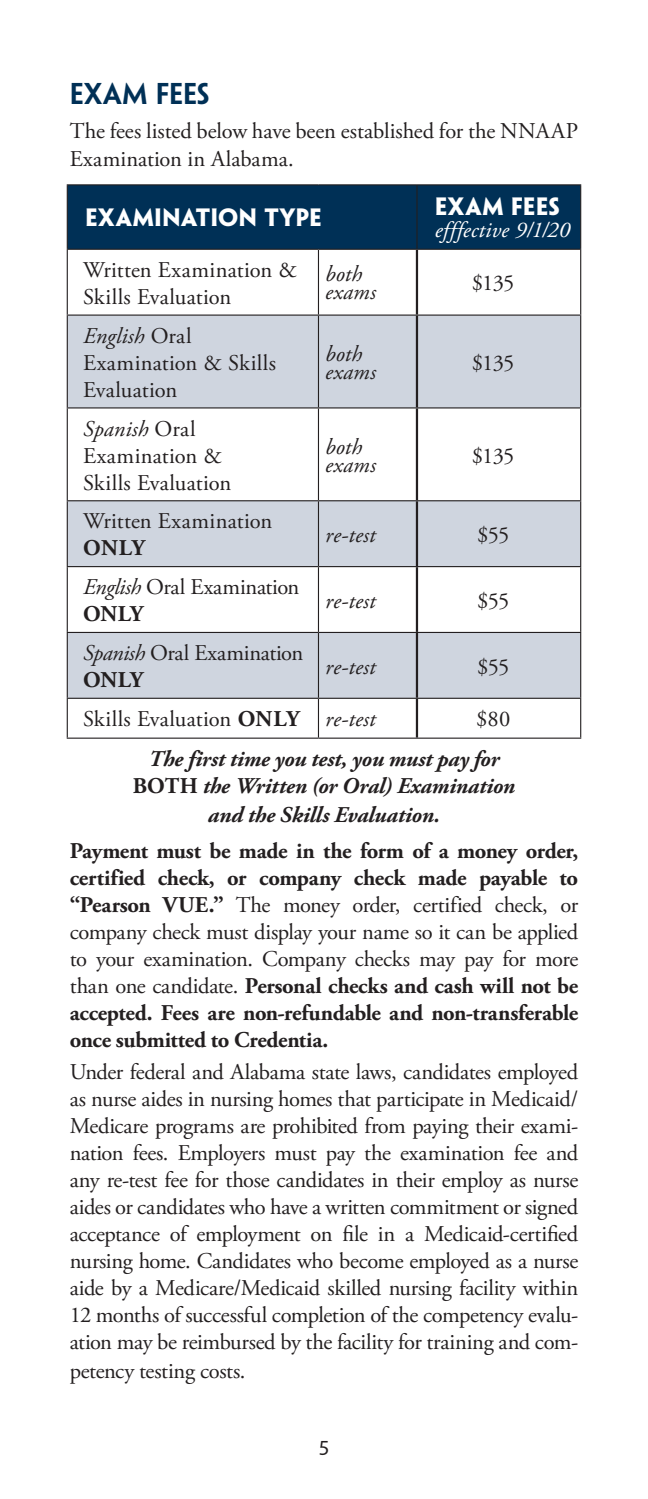
<style>
.page{position:relative;width:648px;height:1499px;background:#fff}
.page>*{position:absolute;margin:0;border:0;box-sizing:border-box;transform-origin:0 0}
.A-Head{font:600 27px "Penumbra Sans Std";color:#003056}
.Text{font:22.5px/27px "Adobe Garamond Pro";letter-spacing:-.01em;color:#231f20}
.Text-2{font:700 22.5px/27px "Adobe Garamond Pro";letter-spacing:-.015em;color:#231f20;text-align:justify}
.exam_fee_list{font:22.5px/27px "Adobe Garamond Pro";color:#231f20}
.Text-3{font:italic 700 22.5px/27px "Adobe Garamond Pro";letter-spacing:-.01em;color:#231f20;text-align:center}
.exam_fee_list-2{font:italic 22.5px/18px "Adobe Garamond Pro";letter-spacing:.01em;color:#231f20}
.exam_fee_list-3{font:italic 22.5px/22.5px "Adobe Garamond Pro";letter-spacing:.01em;color:#fff}
.exam_fee_list-4{font:700 22.5px "Penumbra Flare Std";letter-spacing:.01em;color:#fff}
.t1{font:18px "Penumbra Sans Std";color:#231f20}
.s1{font-family:"Penumbra Flare Std";font-weight:700;font-style:normal}
.s2{font-style:italic}
.s3{font-weight:700}
.s4{font-style:normal}
.s5{font-weight:400}
</style>
<div class="page">
<div style="left:68px;top:185px;width:512px;height:64px;background:#003056"></div>
<svg style="left:68px;top:316px;width:512px;height:381px;fill:#cfd5df"></svg>
<hr style="left:67px;top:184px;width:251px;height:1px;background:#231f20">
<hr style="left:67px;top:185px;width:1px;height:64px;background:#231f20">
<hr style="left:318px;top:184px;width:99px;height:1px;background:#231f20">
<hr style="left:417px;top:184px;width:164px;height:1px;background:#231f20">
<hr style="left:416px;top:185px;width:2px;height:64px;background:#231f20">
<hr style="left:580px;top:185px;width:1px;height:64px;background:#231f20">
<hr style="left:67px;top:249px;width:251px;height:1px;background:#231f20">
<hr style="left:67px;top:250px;width:1px;height:64px;background:#231f20">
<hr style="left:318px;top:249px;width:99px;height:1px;background:#231f20">
<hr style="left:318px;top:250px;width:1px;height:64px;background:#231f20">
<hr style="left:417px;top:249px;width:164px;height:1px;background:#231f20">
<hr style="left:580px;top:250px;width:1px;height:64px;background:#231f20">
<hr style="left:67px;top:314px;width:251px;height:2px;background:#231f20">
<hr style="left:67px;top:316px;width:1px;height:91px;background:#231f20">
<hr style="left:318px;top:314px;width:99px;height:2px;background:#231f20">
<hr style="left:318px;top:316px;width:1px;height:91px;background:#231f20">
<hr style="left:417px;top:314px;width:164px;height:2px;background:#231f20">
<hr style="left:580px;top:316px;width:1px;height:91px;background:#231f20">
<hr style="left:67px;top:407px;width:251px;height:1px;background:#231f20">
<hr style="left:67px;top:408px;width:1px;height:92px;background:#231f20">
<hr style="left:318px;top:407px;width:99px;height:1px;background:#231f20">
<hr style="left:318px;top:408px;width:1px;height:92px;background:#231f20">
<hr style="left:417px;top:407px;width:164px;height:1px;background:#231f20">
<hr style="left:580px;top:408px;width:1px;height:92px;background:#231f20">
<hr style="left:67px;top:500px;width:251px;height:1px;background:#231f20">
<hr style="left:67px;top:501px;width:1px;height:65px;background:#231f20">
<hr style="left:318px;top:500px;width:99px;height:1px;background:#231f20">
<hr style="left:318px;top:501px;width:1px;height:65px;background:#231f20">
<hr style="left:417px;top:500px;width:164px;height:1px;background:#231f20">
<hr style="left:580px;top:501px;width:1px;height:65px;background:#231f20">
<hr style="left:67px;top:566px;width:251px;height:1px;background:#231f20">
<hr style="left:67px;top:567px;width:1px;height:65px;background:#231f20">
<hr style="left:318px;top:566px;width:99px;height:1px;background:#231f20">
<hr style="left:318px;top:567px;width:1px;height:65px;background:#231f20">
<hr style="left:417px;top:566px;width:164px;height:1px;background:#231f20">
<hr style="left:580px;top:567px;width:1px;height:65px;background:#231f20">
<hr style="left:67px;top:632px;width:251px;height:1px;background:#231f20">
<hr style="left:67px;top:633px;width:1px;height:64px;background:#231f20">
<hr style="left:318px;top:632px;width:99px;height:1px;background:#231f20">
<hr style="left:318px;top:633px;width:1px;height:64px;background:#231f20">
<hr style="left:417px;top:632px;width:164px;height:1px;background:#231f20">
<hr style="left:580px;top:633px;width:1px;height:64px;background:#231f20">
<hr style="left:67px;top:697px;width:251px;height:2px;background:#231f20">
<hr style="left:67px;top:699px;width:1px;height:38px;background:#231f20">
<hr style="left:318px;top:697px;width:99px;height:2px;background:#231f20">
<hr style="left:318px;top:699px;width:1px;height:38px;background:#231f20">
<hr style="left:417px;top:697px;width:164px;height:2px;background:#231f20">
<hr style="left:580px;top:699px;width:1px;height:38px;background:#231f20">
<hr style="left:67px;top:737px;width:251px;height:1px;background:#231f20">
<hr style="left:318px;top:737px;width:99px;height:1px;background:#231f20">
<hr style="left:417px;top:737px;width:164px;height:1px;background:#231f20">
<hr style="left:416px;top:250px;width:2px;height:64px;background:#231f20">
<hr style="left:416px;top:316px;width:2px;height:91px;background:#231f20">
<hr style="left:416px;top:408px;width:2px;height:92px;background:#231f20">
<hr style="left:416px;top:501px;width:2px;height:65px;background:#231f20">
<hr style="left:416px;top:567px;width:2px;height:65px;background:#231f20">
<hr style="left:416px;top:633px;width:2px;height:64px;background:#231f20">
<hr style="left:416px;top:699px;width:2px;height:38px;background:#231f20">
<p class="A-Head" style="left:70px;top:77px;width:142px">EXAM FEES</p>
<p class="Text" style="left:70px;top:118px;width:510px;line-height:28.1px">The fees listed below have been established for the NNAAP<br>Examination in Alabama.</p>
<p class="exam_fee_list-4" style="left:85px;top:203px;width:238px">EXAMINATION TYPE</p>
<p class="exam_fee_list-3" style="left:435px;top:197px;width:137px"><span class="s1">EXAM FEES </span>efffective 9/1/20</p>
<p class="exam_fee_list" style="left:83px;top:257px;width:215px">Written Examination &amp;<br>Skills Evaluation</p>
<p class="exam_fee_list-2" style="left:325px;top:266px;width:52px">both exams</p>
<p class="exam_fee_list" style="left:472px;top:270px;width:44px">$135</p>
<p class="exam_fee_list" style="left:83px;top:323px;width:195px"><span class="s2">English</span> Oral<br>Examination &amp; Skills<br>Evaluation</p>
<p class="exam_fee_list-2" style="left:325px;top:345px;width:52px">both exams</p>
<p class="exam_fee_list" style="left:472px;top:350px;width:44px">$135</p>
<p class="exam_fee_list" style="left:83px;top:416px;width:150px"><span class="s2">Spanish</span> Oral<br>Examination &amp;<br>Skills Evaluation</p>
<p class="exam_fee_list" style="left:83px;top:508px;width:191px">Written Examination<br><span class="s3">ONLY</span></p>
<p class="exam_fee_list" style="left:83px;top:574px;width:218px"><span class="s2">English</span> Oral Examination<br><span class="s3">ONLY</span></p>
<p class="exam_fee_list" style="left:83px;top:640px;width:222px"><span class="s2">Spanish</span> Oral Examination<br><span class="s3">ONLY</span></p>
<p class="exam_fee_list-2" style="left:325px;top:438px;width:52px">both exams</p>
<p class="exam_fee_list" style="left:472px;top:443px;width:44px">$135</p>
<p class="exam_fee_list-2" style="left:325px;top:526px;width:52px">re-test</p>
<p class="exam_fee_list" style="left:477px;top:522px;width:34px">$55</p>
<p class="exam_fee_list-2" style="left:325px;top:592px;width:52px">re-test</p>
<p class="exam_fee_list" style="left:477px;top:588px;width:34px">$55</p>
<p class="exam_fee_list-2" style="left:325px;top:658px;width:52px">re-test</p>
<p class="exam_fee_list" style="left:477px;top:653px;width:34px">$55</p>
<p class="exam_fee_list" style="left:83px;top:706px;width:218px">Skills Evaluation <span class="s3">ONLY</span></p>
<p class="exam_fee_list-2" style="left:325px;top:711px;width:52px">re-test</p>
<p class="exam_fee_list" style="left:476px;top:706px;width:36px">$80</p>
<p class="Text-3" style="left:133px;top:745px;width:384px">The first time you test, you must pay for<br><span class="s4">BOTH</span> the Written (or Oral) Examination</p>
<p class="Text-3" style="left:208px;top:802px;width:234px">and the Skills Evaluation.</p>
<p class="Text-2" style="left:70px;top:838px;width:510px">Payment must be made in the form of a money order, certified check, or company check made payable to “Pearson VUE.” <span class="s5">The money order, certified check, or company check must display your name so it can be applied to your examination. Company checks may pay for more than one candidate.</span> Personal checks and cash will not be accepted. Fees are non-refundable and non-transferable once submitted to Credentia.</p>
<p class="Text" style="left:70px;top:1058px;width:510px;text-align:justify">Under federal and Alabama state laws, candidates employed as nurse aides in nursing homes that participate in Medicaid/ Medicare programs are prohibited from paying their exami&shy;nation fees. Employers must pay the examination fee and any re-test fee for those candidates in their employ as nurse aides or candidates who have a written commitment or signed acceptance of employment on file in a Medicaid-certified nursing home. Candidates who become employed as a nurse aide by a Medicare/Medicaid skilled nursing facility within 12 months of successful completion of the competency evalu&shy;ation may be reimbursed by the facility for training and com-</p>
<p class="Text" style="left:70px;top:1358px;width:177px">petency testing costs.</p>
<p class="t1" style="left:319px;top:1437px;width:11px">5</p>
</div>
